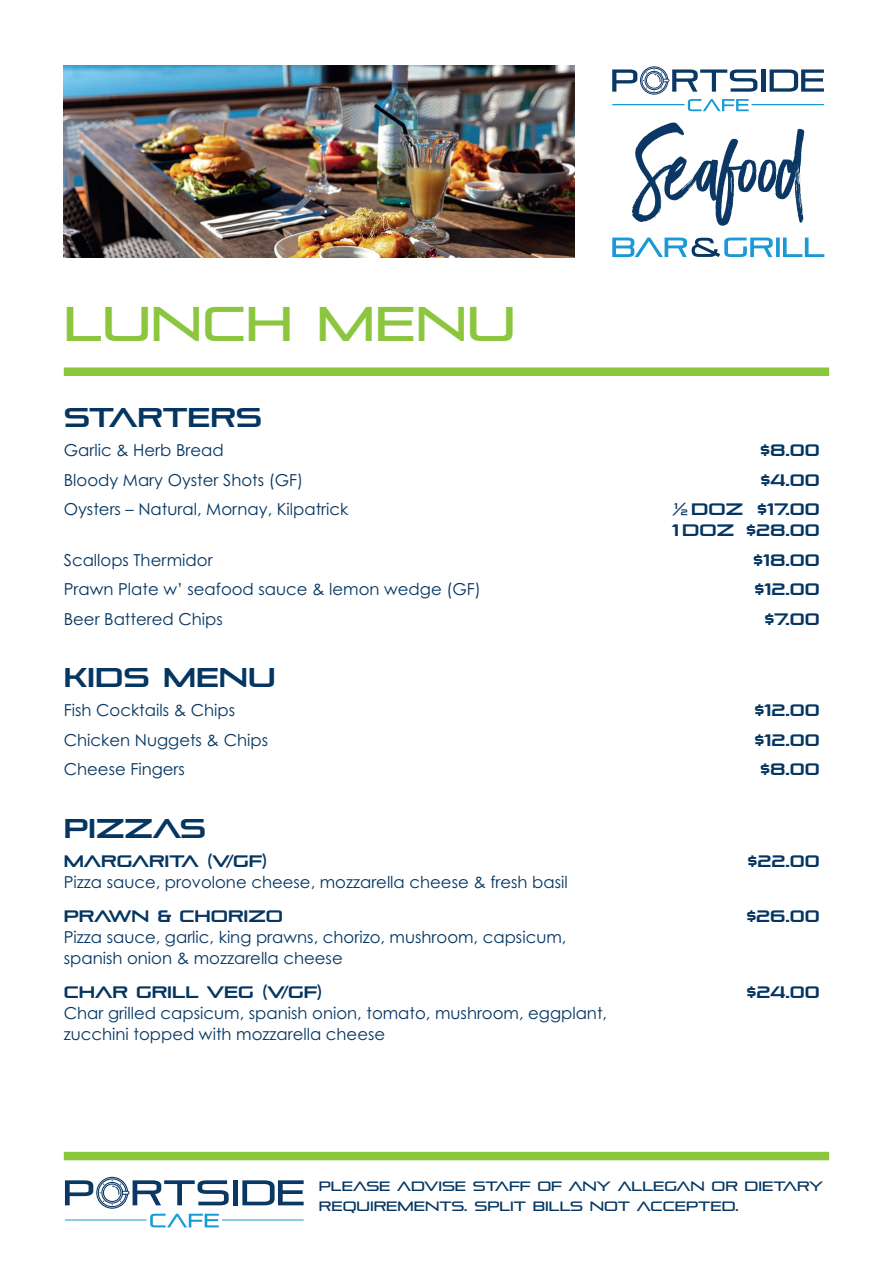
<style>
.page{position:relative;width:893px;height:1263px;background:#fff}
.page>*{position:absolute;margin:0;border:0;box-sizing:border-box;transform-origin:0 0}
.t1{font:48.45px "Pirulen Rg";color:#8bc63e}
.t2{font:700 27px "Pirulen Rg";color:#053662}
.t3{font:16.5px/21px "Century Gothic Pro";color:#053662}
.t4{font:700 16.5px/21px "Pirulen Rg";color:#053662}
.t5{font:13.5px/19.5px "Pirulen Rg";color:#053662}
</style>
<div class="page">
<svg style="left:632px;top:123px;width:172px;height:103px"></svg>
<svg style="left:612px;top:238px;width:212px;height:19px"></svg>
<hr style="left:761px;top:69px;width:4px;height:23px;background:#0a3763">
<svg style="left:770px;top:69px;width:54px;height:23px"></svg>
<hr style="left:752px;top:104px;width:72px;height:1px;background:#169bd7">
<svg style="left:612px;top:66px;width:145px;height:45px"></svg>
<div style="left:64px;top:367px;width:765px;height:9px;background:#8bc63e"></div>
<div style="left:64px;top:1152px;width:765px;height:8px;background:#8bc63e"></div>
<div style="left:233px;top:1180px;width:5px;height:25px;background:#0a3763"></div>
<svg style="left:242px;top:1180px;width:62px;height:25px"></svg>
<hr style="left:222px;top:1220px;width:82px;height:1px;background:#169bd7">
<svg style="left:65px;top:1177px;width:164px;height:50px"></svg>
<img style="left:64px;top:65px;width:510px;height:193px">
<h1 class="t1" style="left:64px;top:295px;width:453px">LUNCH MENU</h1>
<h2 class="t2" style="left:64px;top:401px;width:200px">STARTERS</h2>
<p class="t3" style="left:64px;top:439px;width:161px">Garlic &amp; Herb Bread</p>
<p class="t4" style="left:760px;top:440px;width:61px">$8.00</p>
<p class="t3" style="left:64px;top:469px;width:241px">Bloody Mary Oyster Shots (GF)</p>
<p class="t4" style="left:761px;top:469px;width:61px">$4.00</p>
<p class="t3" style="left:64px;top:498px;width:286px">Oysters – Natural, Mornay, Kilpatrick</p>
<p class="t4" style="left:671px;top:499px;width:150px">½ DOZ $17.00<br>1 DOZ $28.00</p>
<p class="t3" style="left:64px;top:549px;width:150px">Scallops Thermidor</p>
<p class="t4" style="left:753px;top:549px;width:68px">$18.00</p>
<p class="t3" style="left:64px;top:578px;width:419px">Prawn Plate w’ seafood sauce &amp; lemon wedge (GF)</p>
<p class="t4" style="left:754px;top:579px;width:67px">$12.00</p>
<p class="t3" style="left:64px;top:608px;width:161px">Beer Battered Chips</p>
<p class="t4" style="left:764px;top:608px;width:57px">$7.00</p>
<h2 class="t2" style="left:64px;top:661px;width:213px">KIDS MENU</h2>
<p class="t3" style="left:64px;top:700px;width:173px">Fish Cocktails &amp; Chips</p>
<p class="t4" style="left:754px;top:700px;width:67px">$12.00</p>
<p class="t3" style="left:64px;top:729px;width:206px">Chicken Nuggets &amp; Chips</p>
<p class="t4" style="left:754px;top:729px;width:67px">$12.00</p>
<p class="t3" style="left:64px;top:759px;width:123px">Cheese Fingers</p>
<p class="t4" style="left:760px;top:759px;width:61px">$8.00</p>
<h2 class="t2" style="left:64px;top:812px;width:144px">PIZZAS</h2>
<p class="t4" style="left:64px;top:851px;width:205px">MARGARITA (V/GF)</p>
<p class="t4" style="left:748px;top:851px;width:74px">$22.00</p>
<p class="t3" style="left:64px;top:871px;width:505px">Pizza sauce, provolone cheese, mozzarella cheese &amp; fresh basil</p>
<p class="t4" style="left:64px;top:905px;width:221px">PRAWN &amp; CHORIZO</p>
<p class="t4" style="left:746px;top:905px;width:75px">$26.00</p>
<p class="t3" style="left:64px;top:926px;width:504px">Pizza sauce, garlic, king prawns, chorizo, mushroom, capsicum, spanish onion &amp; mozzarella cheese</p>
<p class="t4" style="left:64px;top:981px;width:260px">CHAR GRILL VEG (V/GF)</p>
<p class="t4" style="left:747px;top:981px;width:75px">$24.00</p>
<p class="t3" style="left:64px;top:1002px;width:545px">Char grilled capsicum, spanish onion, tomato, mushroom, eggplant, zucchini topped with mozzarella cheese</p>
<p class="t5" style="left:319px;top:1177px;width:506px">PLEASE ADVISE STAFF OF ANY ALLEGAN OR DIETARY<br>REQUIREMENTS. SPLIT BILLS NOT ACCEPTED.</p>
</div>
